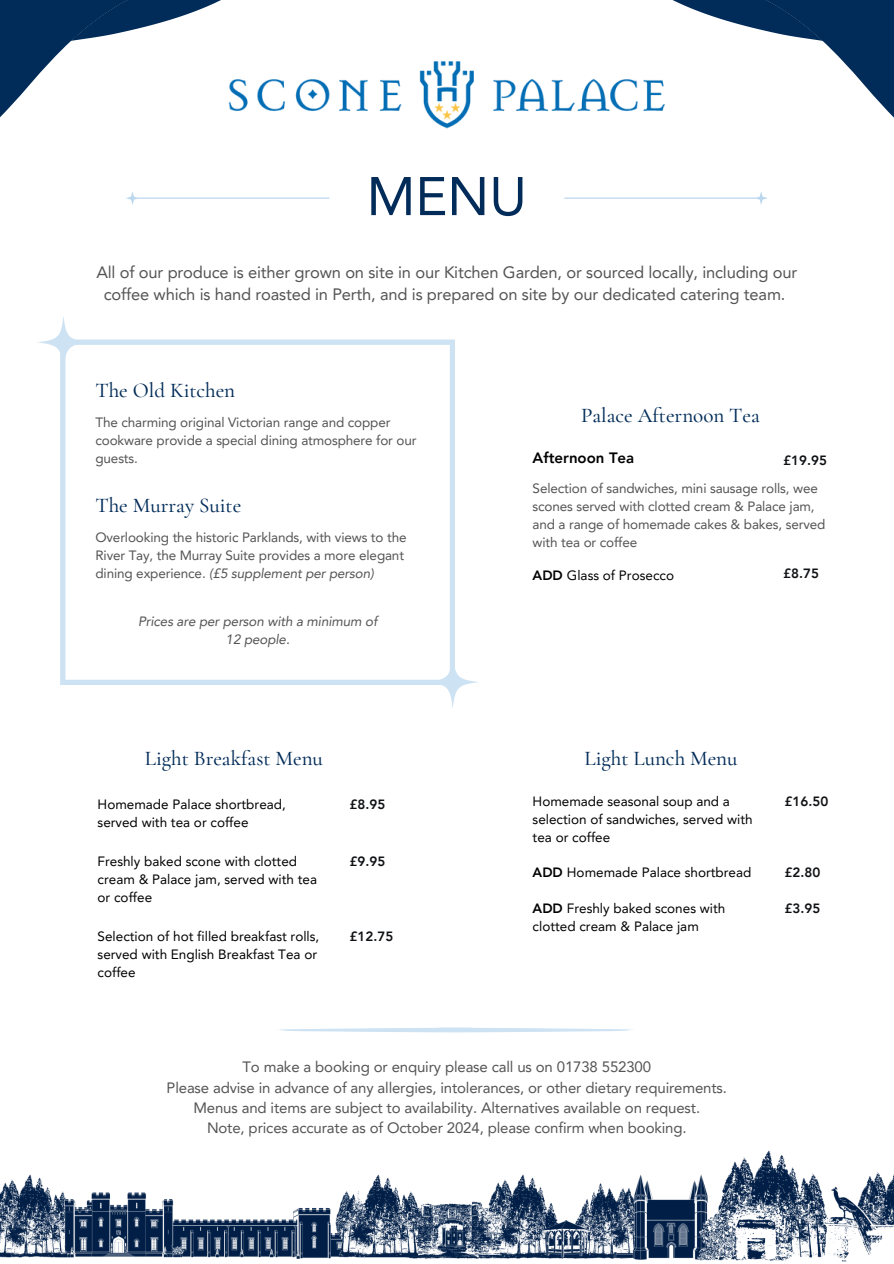
<style>
.page{position:relative;width:894px;height:1264px;background:#fff}
.page>*{position:absolute;margin:0;border:0;box-sizing:border-box;transform-origin:0 0}
.t1{font:53.7px "Avenir LT Pro";color:#012b58}
.t2{font:500 21px "Cormorant Garamond";color:#012b58}
.t3{font:16.5px/22.5px "Avenir LT Pro";letter-spacing:-.01em;color:#545454;text-align:center}
.t4{font:15px/20.2px "Avenir LT Pro";letter-spacing:-.01em;color:#545454;text-align:center}
.t5{font:800 15px "Avenir LT Pro";color:#000}
.t6{font:13.5px/18px "Avenir LT Pro";letter-spacing:-.01em;color:#545454}
.t7{font:13.5px/18px "Avenir LT Pro";color:#000}
.t8{font:italic 13.5px/18px "Avenir LT Pro";letter-spacing:-.01em;color:#545454;text-align:center}
.t9{font:800 13.35px "Avenir LT Pro";color:#0f1114}
.s1{font-style:italic}
.s2{font-weight:800}
</style>
<div class="page">
<img style="left:0;top:1150px;width:893px;height:112px">
<svg style="left:277px;top:1027px;width:356px;height:5px"></svg>
<img style="left:230px;top:61px;width:433px;height:68px">
<svg style="left:564px;top:192px;width:203px;height:13px"></svg>
<svg style="left:126px;top:192px;width:203px;height:13px"></svg>
<svg style="left:0;top:0;width:230px;height:117px"></svg>
<svg style="left:663px;top:0;width:230px;height:117px"></svg>
<svg style="left:60px;top:339px;width:394px;height:346px"></svg>
<svg style="left:38px;top:316px;width:52px;height:52px"></svg>
<svg style="left:426px;top:655px;width:53px;height:53px"></svg>
<p class="t1" style="left:366px;top:174px;width:162px">MENU</p>
<h2 class="t3" style="left:96px;top:262px;width:702px">All of our produce is either grown on site in our Kitchen Garden, or sourced locally, including our coffee which is hand roasted in Perth, and is prepared on site by our dedicated catering team.</h2>
<p class="t2" style="left:95px;top:378px;width:141px">The Old Kitchen</p>
<p class="t6" style="left:95px;top:414px;width:322px">The charming original Victorian range and copper cookware provide a special dining atmosphere for our guests.</p>
<p class="t2" style="left:95px;top:492px;width:147px">The Murray Suite</p>
<h2 class="t6" style="left:95px;top:529px;width:312px">Overlooking the historic Parklands, with views to the<br>River Tay, the Murray Suite provides a more elegant dining experience. <span class="s1">(£5 supplement per person)</span></h2>
<p class="t8" style="left:138px;top:614px;width:241px">Prices are per person with a minimum of<br>12 people.</p>
<h1 class="t2" style="left:145px;top:745px;width:179px">Light Breakfast Menu</h1>
<p class="t7" style="left:98px;top:796px;width:190px">Homemade Palace shortbread, served with tea or coffee</p>
<p class="t9" style="left:349px;top:799px;width:37px">£8.95</p>
<p class="t7" style="left:98px;top:853px;width:221px">Freshly baked scone with clotted cream &amp; Palace jam, served with tea or coffee</p>
<h2 class="t9" style="left:349px;top:855px;width:37px">£9.95</h2>
<h3 class="t7" style="left:98px;top:928px;width:223px">Selection of hot filled breakfast rolls, served with English Breakfast Tea or coffee</h3>
<h5 class="t9" style="left:349px;top:930px;width:45px">£12.75</h5>
<p class="t2" style="left:581px;top:403px;width:180px">Palace Afternoon Tea</p>
<h5 class="t5" style="left:532px;top:452px;width:103px">Afternoon Tea</h5>
<p class="t6" style="left:532px;top:481px;width:294px">Selection of sandwiches, mini sausage rolls, wee scones served with clotted cream &amp; Palace jam, and a range of homemade cakes &amp; bakes, served with tea or coffee</p>
<h5 class="t7" style="left:532px;top:567px;width:143px"><span class="s2">ADD</span> Glass of Prosecco</h5>
<p class="t9" style="left:783px;top:568px;width:37px">£8.75</p>
<h5 class="t9" style="left:783px;top:455px;width:45px">£19.95</h5>
<h4 class="t2" style="left:584px;top:745px;width:154px">Light Lunch Menu</h4>
<p class="t7" style="left:532px;top:793px;width:221px">Homemade seasonal soup and a selection of sandwiches, served with tea or coffee</p>
<p class="t9" style="left:784px;top:795px;width:45px">£16.50</p>
<h5 class="t7" style="left:532px;top:865px;width:220px"><span class="s2">ADD</span> Homemade Palace shortbread</h5>
<h2 class="t9" style="left:784px;top:867px;width:37px">£2.80</h2>
<h2 class="t7" style="left:532px;top:900px;width:194px"><span class="s2">ADD</span> Freshly baked scones with clotted cream &amp; Palace jam</h2>
<p class="t9" style="left:784px;top:902px;width:37px">£3.95</p>
<h5 class="t4" style="left:166px;top:1058px;width:561px">To make a booking or enquiry please call us on 01738 552300<br>Please advise in advance of any allergies, intolerances, or other dietary requirements.<br>Menus and items are subject to availability. Alternatives available on request.<br>Note, prices accurate as of October 2024, please confirm when booking.</h5>
</div>
